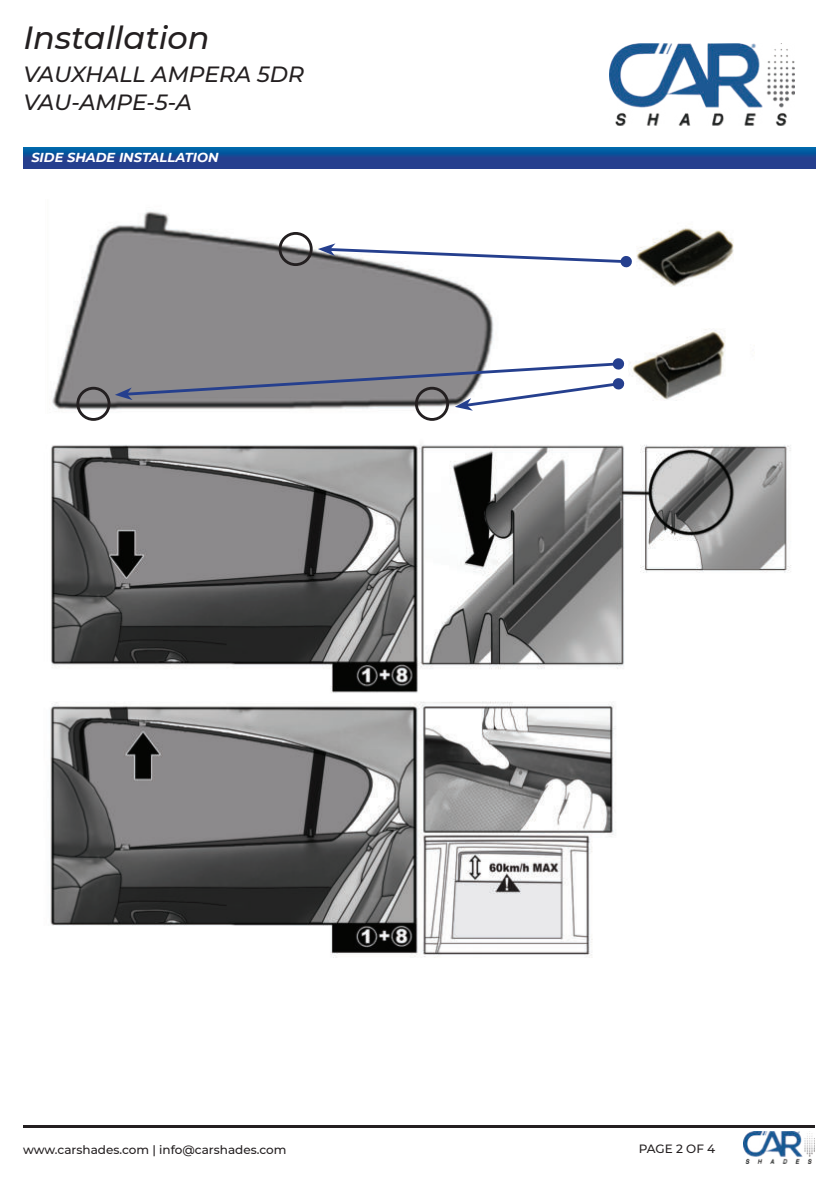
<style>
.page{position:relative;width:840px;height:1191px;background:#fff}
.page>*{position:absolute;margin:0;border:0;box-sizing:border-box;transform-origin:0 0}
.t1{font:italic 500 32px "Montserrat";color:#231f20}
.t2{font:italic 500 22px/28px "Montserrat";color:#231f20}
.t3{font:italic 700 13px "Montserrat";color:#fff}
.t4{font:500 12px "Montserrat";color:#231f20}
</style>
<div class="page">
<hr style="left:23px;top:1125px;width:791px;height:2px;background:#231f20">
<img style="left:743px;top:1131px;width:71px;height:32px">
<img style="left:609px;top:43px;width:184px;height:83px">
<svg style="left:23px;top:147px;width:792px;height:21px;background:#164b96"></svg>
<img style="left:50px;top:444px;width:741px;height:514px">
<img style="left:52px;top:211px;width:442px;height:202px">
<img style="left:624px;top:228px;width:110px;height:173px">
<div style="left:76px;top:387px;width:34px;height:34px;border:3px solid #231f20;border-radius:50%"></div>
<div style="left:415px;top:387px;width:34px;height:34px;border:3px solid #231f20;border-radius:50%"></div>
<div style="left:278px;top:232px;width:34px;height:34px;border:3px solid #231f20;border-radius:50%"></div>
<svg style="left:318px;top:243px;width:314px;height:25px"></svg>
<svg style="left:115px;top:357px;width:509px;height:54px"></svg>
<h1 class="t1" style="left:23px;top:19px;width:188px">Installation</h1>
<h2 class="t2" style="left:23px;top:60px;width:282px">VAUXHALL AMPERA 5DR<br>VAU-AMPE-5-A</h2>
<p class="t3" style="left:31px;top:150px;width:189px">SIDE SHADE INSTALLATION</p>
<p class="t4" style="left:23px;top:1144px;width:265px">www.carshades.com | info@carshades.com</p>
<p class="t4" style="left:638px;top:1144px;width:78px">PAGE 2 OF 4</p>
</div>
